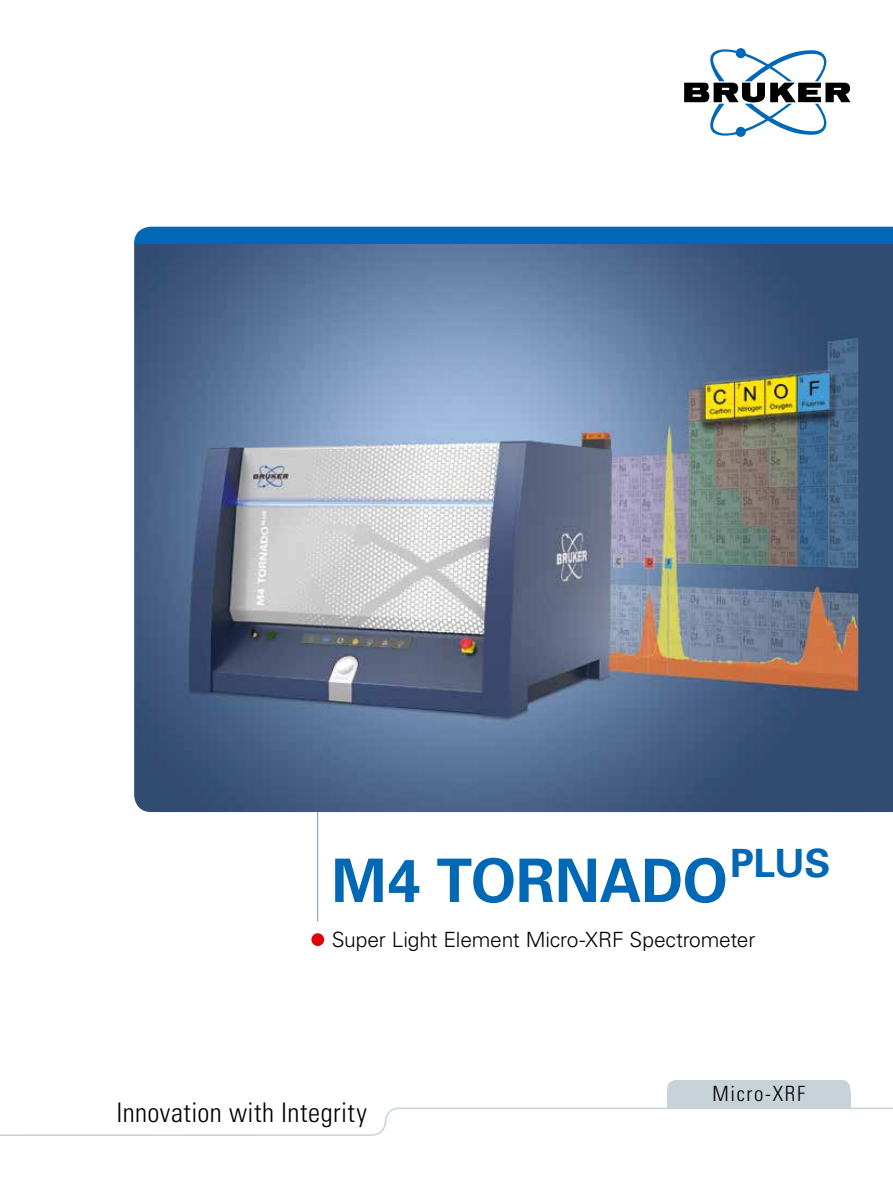
<style>
.page{position:relative;width:893px;height:1187px;background:#fff}
.page>*{position:absolute;margin:0;border:0;box-sizing:border-box;transform-origin:0 0}
.t1{font:700 60px "Univers LT Std";letter-spacing:-.005em;color:#0068b4}
.t2{font:300 condensed 27px "Univers LT Std";letter-spacing:.015em;color:#000}
.t3{font:300 21px "Univers LT Std";letter-spacing:-.01em;color:#000}
.t4{font:300 condensed 21px "Univers LT Std";letter-spacing:.08em;color:#000}
</style>
<div class="page">
<svg style="left:684px;top:48px;width:166px;height:89px"></svg>
<div style="left:667px;top:1092px;width:183px;height:16px;background:#c8d3d9"></div>
<div style="left:667px;top:1079px;width:183px;height:24px;background:#c8d3d9;border-radius:9px"></div>
<svg style="left:0;top:1106px;width:893px;height:30px"></svg>
<hr style="left:317px;top:708px;width:1px;height:213px;background:#83929b">
<img style="left:134px;top:244px;width:759px;height:568px">
<div style="left:134px;top:227px;width:759px;height:17px;background:#0068b4"></div>
<div style="left:311px;top:933px;width:13px;height:12px;background:#e3000b;border-radius:50%"></div>
<h1 class="t1" style="left:332px;top:845px;width:500px">M4 TORNADO<sup>PLUS</sup></h1>
<p class="t3" style="left:332px;top:926px;width:425px">Super Light Element Micro-XRF Spectrometer</p>
<p class="t2" style="left:116px;top:1096px;width:252px">Innovation with Integrity</p>
<p class="t4" style="left:712px;top:1080px;width:94px">Micro-XRF</p>
</div>
